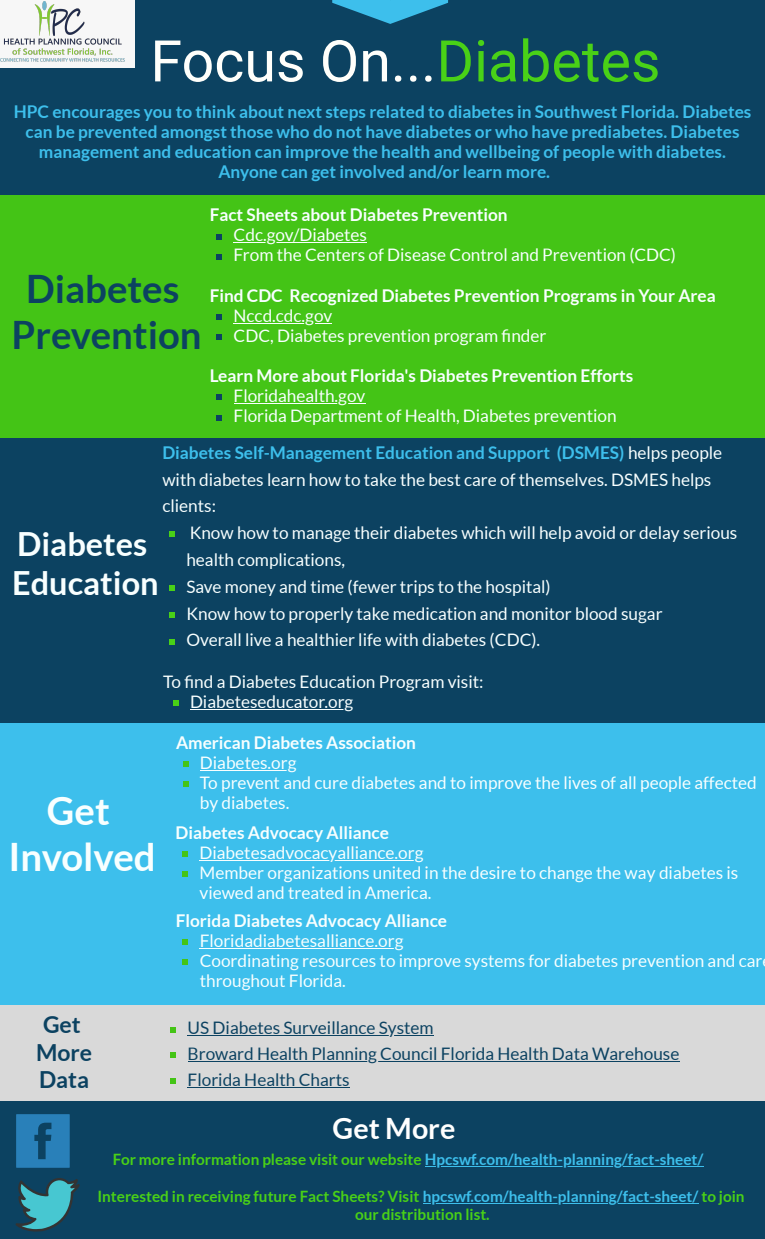
<style>
.page{position:relative;width:765px;height:1239px;background:#fff}
.page>*{position:absolute;margin:0;border:0;box-sizing:border-box;transform-origin:0 0}
.t1{font:57.5px "Roboto";color:#fffffb}
.t2{font:700 38.25px/46px "Lato";color:#0c4261;text-align:center}
.t3{font:700 38.25px/46px "Lato";color:#f8ffff;text-align:center}
.t4{font:700 32.5px/38.2px "Lato";color:#f8ffff}
.t5{font:700 28.75px "Lato";color:#fff}
.t6{font:700 23px/27.6px "Lato";color:#0c4261;text-align:center}
.t7{font:17.25px/20.1px "Lato";color:#f8ffff}
.t8{font:700 17.25px/20.1px "Lato";color:#3dbfec;text-align:center}
.t9{font:700 17.25px "Lato";color:#f8ffff}
.t10{font:17.25px/25.9px "Lato";color:#0c4261}
.t11{font:700 15.38px/18.2px "Lato";color:#49d117;text-align:center}
.s1{color:#49d117}
.s2{font-weight:700;color:#3dbfec}
.s3{color:#3dbfec}
</style>
<div class="page">
<div style="left:0;top:0;width:765px;height:195px;background:#0c4261"></div>
<div style="left:0;top:195px;width:765px;height:244px;background:#44c416"></div>
<div style="left:0;top:439px;width:765px;height:284px;background:#0c4261"></div>
<div style="left:0;top:723px;width:765px;height:282px;background:#3dbfec"></div>
<div style="left:0;top:1005px;width:765px;height:96px;background:#d9d9d9"></div>
<div style="left:0;top:1101px;width:765px;height:138px;background:#0c4261"></div>
<hr style="left:425px;top:1166px;width:279px;height:1px;background:#3dbfec">
<svg style="left:332px;top:0;width:116px;height:24px"></svg>
<svg style="left:216px;top:234px;width:6px;height:5px"></svg>
<hr style="left:234px;top:242px;width:133px;height:1px;background:#f8ffff">
<svg style="left:216px;top:254px;width:6px;height:5px"></svg>
<svg style="left:216px;top:314px;width:6px;height:6px"></svg>
<hr style="left:234px;top:323px;width:98px;height:1px;background:#f8ffff">
<svg style="left:216px;top:334px;width:6px;height:6px"></svg>
<svg style="left:216px;top:394px;width:6px;height:6px"></svg>
<hr style="left:234px;top:403px;width:131px;height:1px;background:#f8ffff">
<svg style="left:216px;top:415px;width:6px;height:5px"></svg>
<svg style="left:173px;top:700px;width:6px;height:6px"></svg>
<hr style="left:190px;top:709px;width:163px;height:1px;background:#f8ffff">
<svg style="left:183px;top:761px;width:5px;height:6px"></svg>
<hr style="left:200px;top:770px;width:97px;height:1px;background:#f8ffff">
<svg style="left:183px;top:781px;width:5px;height:6px"></svg>
<svg style="left:170px;top:1027px;width:6px;height:5px"></svg>
<hr style="left:188px;top:1035px;width:246px;height:1px;background:#0c4261">
<svg style="left:170px;top:1052px;width:6px;height:6px"></svg>
<hr style="left:188px;top:1061px;width:492px;height:1px;background:#0c4261">
<svg style="left:170px;top:1078px;width:6px;height:6px"></svg>
<hr style="left:188px;top:1087px;width:162px;height:1px;background:#0c4261">
<div style="left:0;top:1px;width:135px;height:67px;background:#f7f7f7"></div>
<svg style="left:169px;top:531px;width:6px;height:6px"></svg>
<svg style="left:169px;top:585px;width:6px;height:6px"></svg>
<svg style="left:169px;top:612px;width:6px;height:6px"></svg>
<svg style="left:169px;top:639px;width:6px;height:5px"></svg>
<svg style="left:182px;top:851px;width:6px;height:6px"></svg>
<hr style="left:200px;top:860px;width:224px;height:1px;background:#f8ffff">
<svg style="left:182px;top:871px;width:6px;height:6px"></svg>
<hr style="left:423px;top:1203px;width:275px;height:1px;background:#3dbfec">
<img style="left:1px;top:2px;width:123px;height:60px">
<svg style="left:182px;top:939px;width:6px;height:6px"></svg>
<hr style="left:200px;top:948px;width:204px;height:1px;background:#f8ffff">
<svg style="left:182px;top:959px;width:6px;height:6px"></svg>
<svg style="left:16px;top:1114px;width:54px;height:54px"></svg>
<svg style="left:15px;top:1178px;width:65px;height:53px"></svg>
<h1 class="t1" style="left:150px;top:28px;width:512px">Focus On...<span class="s1">Diabetes</span></h1>
<p class="t8" style="left:14px;top:101px;width:739px">HPC encourages you to think about next steps related to diabetes in Southwest Florida. Diabetes can be prevented amongst those who do not have diabetes or who have prediabetes. Diabetes management and education can improve the health and wellbeing of people with diabetes.<br>Anyone can get involved and/or learn more.</p>
<p class="t9" style="left:210px;top:205px;width:300px">Fact Sheets about Diabetes Prevention</p>
<h2 class="t2" style="left:12px;top:265px;width:192px">Diabetes<br>Prevention</h2>
<p class="t7" style="left:234px;top:225px;width:444px">Cdc.gov/Diabetes<br>From the Centers of Disease Control and Prevention (CDC)</p>
<p class="t9" style="left:210px;top:285px;width:508px">Find CDC Recognized Diabetes Prevention Programs in Your Area</p>
<p class="t7" style="left:234px;top:305px;width:314px">Nccd.cdc.gov<br>CDC, Diabetes prevention program finder</p>
<p class="t9" style="left:210px;top:366px;width:425px">Learn More about Florida's Diabetes Prevention Efforts</p>
<p class="t7" style="left:234px;top:386px;width:385px">Floridahealth.gov<br>Florida Department of Health, Diabetes prevention</p>
<p class="t7" style="left:162px;top:439px;width:561px;line-height:26.8px"><span class="s2">Diabetes Self-Management Education and Support (DSMES)</span> helps people with diabetes learn how to take the best care of themselves. DSMES helps clients:</p>
<p class="t7" style="left:186px;top:519px;width:553px;line-height:26.8px">Know how to manage their diabetes which will help avoid or delay serious health complications,<br>Save money and time (fewer trips to the hospital)<br>Know how to properly take medication and monitor blood sugar<br>Overall live a healthier life with diabetes (CDC).</p>
<h3 class="t4" style="left:12px;top:525px;width:148px">Diabetes<br>Education</h3>
<h2 class="t3" style="left:9px;top:787px;width:149px">Get<br>Involved</h2>
<h3 class="t6" style="left:36px;top:1011px;width:58px">Get<br>More<br>Data</h3>
<p class="t7" style="left:190px;top:671px;width:295px;text-indent:-27px">To find a Diabetes Education Program visit:<br>Diabeteseducator.org</p>
<p class="t9" style="left:176px;top:733px;width:241px">American Diabetes Association</p>
<p class="t7" style="left:200px;top:753px;width:558px">Diabetes.org<br>To prevent and cure diabetes and to improve the lives of all people affected by diabetes.</p>
<p class="t9" style="left:176px;top:823px;width:215px">Diabetes Advocacy Alliance</p>
<p class="t7" style="left:200px;top:843px;width:540px">Diabetesadvocacyalliance.org<br>Member organizations united in the desire to change the way diabetes is viewed and treated in America.</p>
<p class="t9" style="left:176px;top:911px;width:273px">Florida Diabetes Advocacy Alliance</p>
<p class="t7" style="left:200px;top:931px;width:564px">Floridadiabetesalliance.org<br>Coordinating resources to improve systems for diabetes prevention and car throughout Florida.</p>
<p class="t10" style="left:188px;top:1015px;width:493px">US Diabetes Surveillance System<br>Broward Health Planning Council Florida Health Data Warehouse<br>Florida Health Charts</p>
<h3 class="t5" style="left:333px;top:1111px;width:124px">Get More</h3>
<p class="t11" style="left:113px;top:1150px;width:592px">For more information please visit our website <span class="s3">Hpcswf.com/health-planning/fact-sheet/</span></p>
<p class="t11" style="left:97px;top:1187px;width:649px">Interested in receiving future Fact Sheets? Visit <span class="s3">hpcswf.com/health-planning/fact-sheet/</span> to join our distribution list.</p>
</div>
